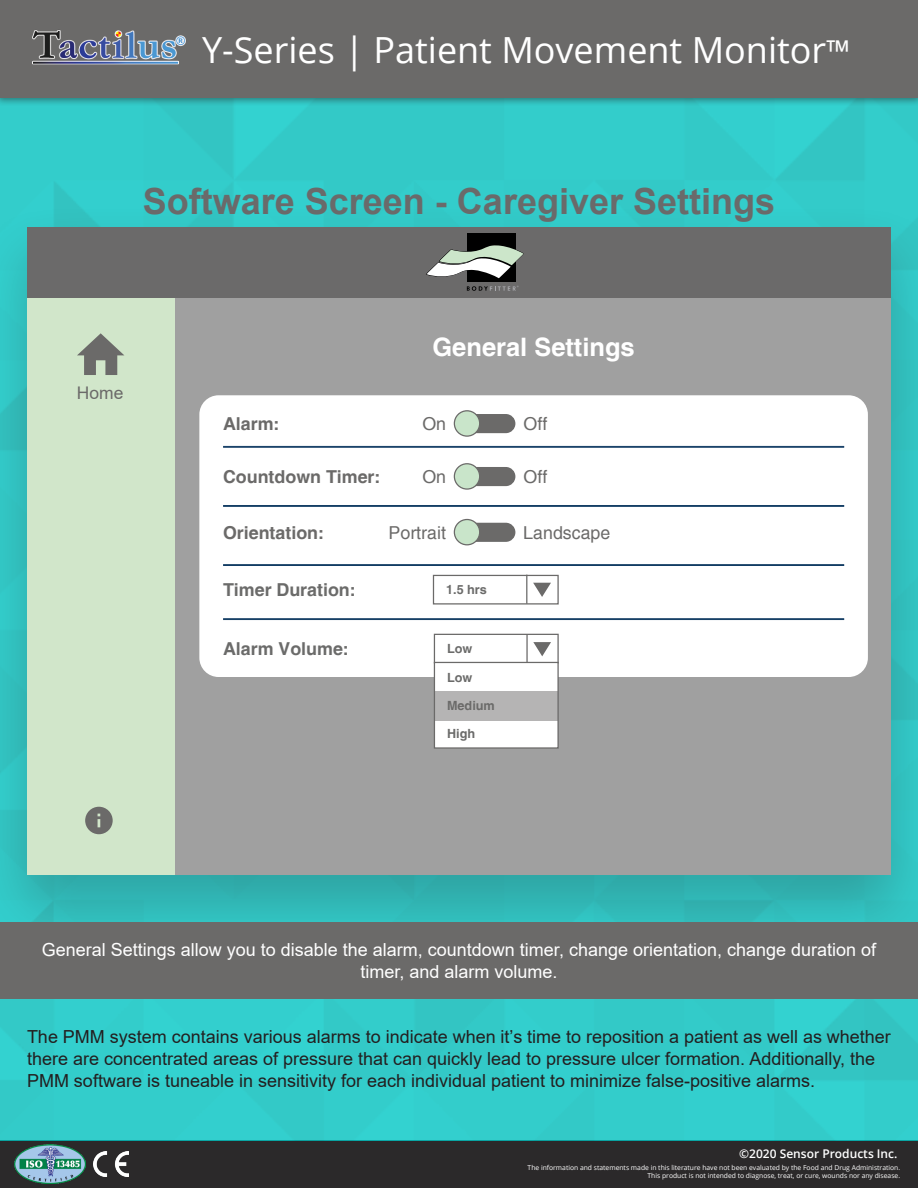
<style>
.page{position:relative;width:918px;height:1188px;background:#fff}
.page>*{position:absolute;margin:0;border:0;box-sizing:border-box;transform-origin:0 0}
.t1{font:36px "Open Sans";color:#fff}
.t2{font:700 36px "Arial";color:#6a6a6a}
.t3{font:700 25.5px "Helvetica";color:#fff}
.t4{font:18px/21.6px "Arial";color:#231f20}
.t5{font:18px/21.6px "Arial";color:#fff;text-align:center}
.t6{font:700 17.85px "Helvetica";color:#6b6a69}
.t7{font:17.85px "Helvetica";color:#6b6a69}
.t8{font:700 17.85px "Helvetica";color:#6b6b6a}
.t9{font:17.4px "Arial";color:#6b6a69}
.t10{font:700 12.6px "Helvetica";color:#6b6b6a}
.t11{font:600 12px "Open Sans";color:#fff}
.t12{font:6.75px/8.1px "Open Sans";color:#fff;text-align:right}
.t13{font:4.95px "Myriad Pro";color:#a8a9ad}
.s1{font-size:31.5px}
</style>
<div class="page">
<div style="left:0;top:1140px;width:918px;height:48px;background:#2b292a"></div>
<img style="left:15px;top:1145px;width:71px;height:38px">
<img style="left:94px;top:1152px;width:34px;height:25px">
<div style="left:0;top:106px;width:918px;height:1034px;background:#33cdcb"></div>
<div style="left:0;top:202px;width:918px;height:754px;background:#231f20;opacity:.25"></div>
<div style="left:27px;top:227px;width:864px;height:647px;background:#a0a0a0"></div>
<div style="left:27px;top:227px;width:147px;height:647px;background:#d1e6ca"></div>
<svg style="left:77px;top:333px;width:47px;height:42px"></svg>
<svg style="left:85px;top:807px;width:28px;height:27px"></svg>
<div style="left:199px;top:395px;width:669px;height:282px;background:#fff;border-radius:19px"></div>
<hr style="left:223px;top:446px;width:621px;height:1px;background:#0f3a62">
<hr style="left:223px;top:447px;width:621px;height:1px;background:#0f3a62">
<hr style="left:223px;top:505px;width:621px;height:1px;background:#0f3a62">
<hr style="left:223px;top:506px;width:621px;height:1px;background:#0f3a62">
<hr style="left:223px;top:564px;width:621px;height:1px;background:#0f3a62">
<hr style="left:223px;top:565px;width:621px;height:1px;background:#0f3a62">
<hr style="left:223px;top:618px;width:621px;height:1px;background:#0f3a62">
<hr style="left:223px;top:619px;width:621px;height:1px;background:#0f3a62">
<div style="left:454px;top:523px;width:61px;height:19px;background:#6b6a69;border-radius:10px"></div>
<div style="left:454px;top:520px;width:26px;height:25px;background:#c9e5ca;border-radius:50%"></div>
<div style="left:454px;top:519px;width:26px;height:26px;border:1px solid #6b6a69;border-radius:50%"></div>
<div style="left:454px;top:414px;width:61px;height:19px;background:#6b6a69;border-radius:10px"></div>
<div style="left:454px;top:411px;width:26px;height:25px;background:#c9e5ca;border-radius:50%"></div>
<div style="left:454px;top:410px;width:26px;height:27px;border:1px solid #6b6a69;border-radius:50%"></div>
<div style="left:434px;top:634px;width:125px;height:29px;border:1px solid #6b6a69"></div>
<svg style="left:533px;top:642px;width:18px;height:14px"></svg>
<hr style="left:526px;top:634px;width:2px;height:29px;background:#6b6a69">
<div style="left:434px;top:662px;width:124px;height:86px;background:#fff"></div>
<div style="left:434px;top:662px;width:125px;height:87px;border:1px solid #6b6a69"></div>
<div style="left:434px;top:691px;width:123px;height:29px;background:#b5b4b4"></div>
<div style="left:454px;top:467px;width:61px;height:19px;background:#6b6a69;border-radius:10px"></div>
<div style="left:454px;top:464px;width:26px;height:25px;background:#c9e5ca;border-radius:50%"></div>
<div style="left:454px;top:463px;width:26px;height:27px;border:1px solid #6b6a69;border-radius:50%"></div>
<div style="left:433px;top:575px;width:126px;height:30px;border:1px solid #6b6a69"></div>
<svg style="left:533px;top:583px;width:18px;height:14px"></svg>
<svg style="left:526px;top:575px;width:1px;height:29px"></svg>
<div style="left:27px;top:227px;width:864px;height:71px;background:#6b6a6a"></div>
<div style="left:467px;top:234px;width:48px;height:48px;background:#000"></div>
<svg style="left:426px;top:245px;width:98px;height:34px"></svg>
<svg style="left:467px;top:286px;width:49px;height:5px"></svg>
<div style="left:0;top:0;width:918px;height:106px;background:#231f20;opacity:.5"></div>
<div style="left:0;top:0;width:918px;height:97px;background:#6b6a69"></div>
<img style="left:32px;top:30px;width:154px;height:35px">
<div style="left:0;top:922px;width:918px;height:77px;background:#6b6a69"></div>
<p class="t1" style="left:202px;top:25px;width:650px">Y-Series | Patient Movement Monitor<span class="s1">™</span></p>
<p class="t2" style="left:143px;top:176px;width:634px">Software Screen - Caregiver Settings</p>
<p class="t13" style="left:517px;top:284px;width:4px">®</p>
<p class="t9" style="left:77px;top:381px;width:48px">Home</p>
<p class="t3" style="left:433px;top:332px;width:204px">General Settings</p>
<p class="t6" style="left:223px;top:413px;width:58px">Alarm:</p>
<p class="t7" style="left:422px;top:413px;width:25px">On</p>
<p class="t7" style="left:524px;top:413px;width:25px">Off</p>
<p class="t6" style="left:223px;top:466px;width:159px">Countdown Timer:</p>
<p class="t7" style="left:422px;top:466px;width:25px">On</p>
<p class="t7" style="left:524px;top:466px;width:25px">Off</p>
<p class="t6" style="left:223px;top:521px;width:103px">Orientation:</p>
<p class="t7" style="left:389px;top:522px;width:59px">Portrait</p>
<p class="t7" style="left:523px;top:522px;width:89px">Landscape</p>
<p class="t8" style="left:223px;top:579px;width:134px">Timer Duration:</p>
<p class="t10" style="left:446px;top:582px;width:42px">1.5 hrs</p>
<p class="t8" style="left:223px;top:638px;width:127px">Alarm Volume:</p>
<p class="t10" style="left:447px;top:641px;width:27px">Low</p>
<p class="t10" style="left:447px;top:670px;width:27px">Low</p>
<p class="t10" style="left:447px;top:698px;width:49px">Medium</p>
<p class="t10" style="left:447px;top:725px;width:30px">High</p>
<p class="t5" style="left:42px;top:939px;width:836px">General Settings allow you to disable the alarm, countdown timer, change orientation, change duration of timer, and alarm volume.</p>
<p class="t4" style="left:27px;top:1026px;width:865px">The PMM system contains various alarms to indicate when it’s time to reposition a patient as well as whether there are concentrated areas of pressure that can quickly lead to pressure ulcer formation. Additionally, the<br>PMM software is tuneable in sensitivity for each individual patient to minimize false-positive alarms.</p>
<p class="t11" style="left:739px;top:1145px;width:160px">©2020 Sensor Products Inc.</p>
<p class="t12" style="left:528px;top:1164px;width:374px">The information and statements made in this literature have not been evaluated by the Food and Drug Administration.<br>This product is not intended to diagnose, treat, or cure, wounds nor any disease.</p>
</div>
